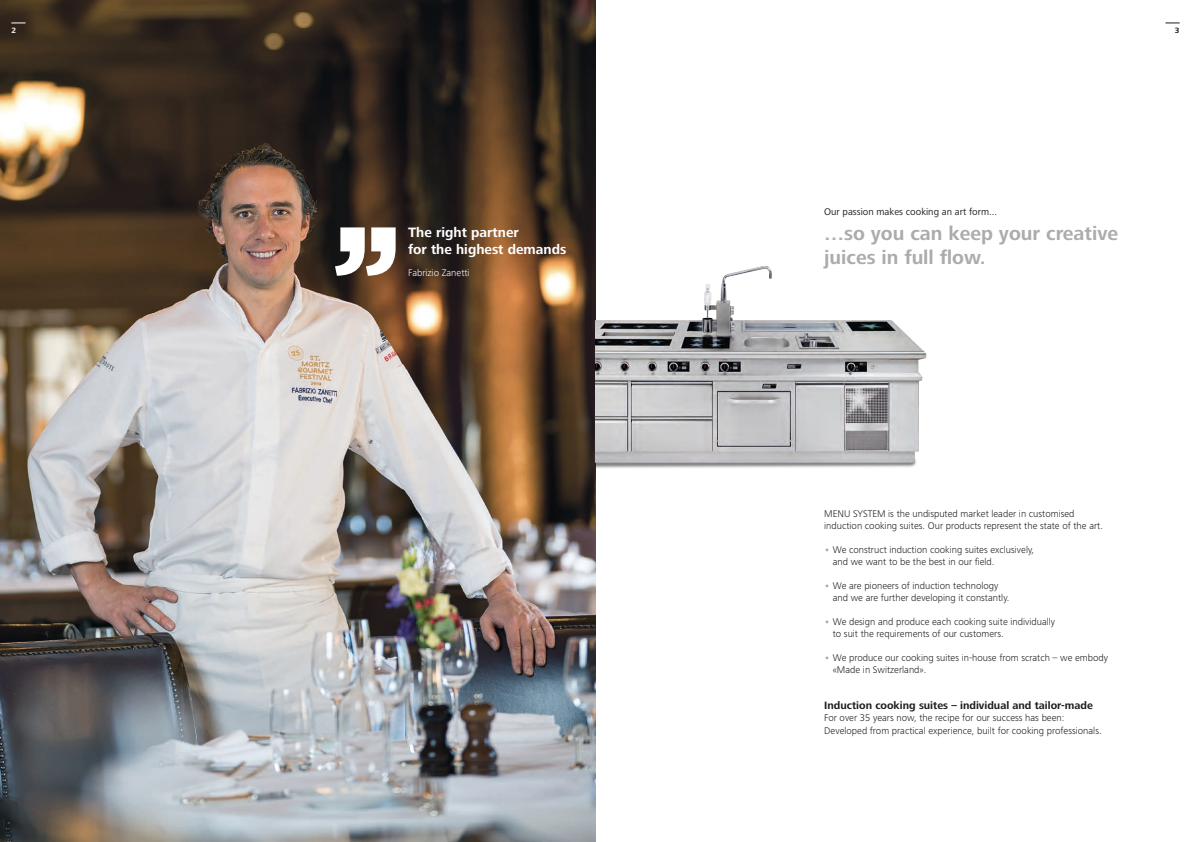
<style>
.page{position:relative;width:1191px;height:842px;background:#fff}
.page>*{position:absolute;margin:0;border:0;box-sizing:border-box;transform-origin:0 0}
.t1{font:700 150px "Gotham";color:#fff}
.t2{font:700 20px/24.1px "Frutiger Next LT";color:#adacac}
.t3{font:700 14px/17px "Frutiger Next LT";color:#fff}
.t4{font:700 11px "Frutiger Next LT";color:#1d1d1b}
.t5{font:300 10px/12.1px "Frutiger Next LT";color:#1d1d1b}
.t6{font:10px "Frutiger Next LT";color:#1d1d1b}
.t7{font:300 10px "Frutiger Next LT";color:#fff}
.t8{font:700 8px "Frutiger Next LT";color:#fff}
.t9{font:700 8px "Frutiger Next LT";color:#1d1d1b}
.s1{font-weight:700;color:#adacac}
</style>
<div class="page">
<img style="left:0;top:0;width:595px;height:842px">
<img style="left:595px;top:238px;width:332px;height:240px">
<svg style="left:1165px;top:23px;width:14px;height:1px"></svg>
<svg style="left:11px;top:23px;width:15px;height:1px"></svg>
<p class="t8" style="left:11px;top:26px;width:6px">2</p>
<p class="t9" style="left:1175px;top:26px;width:6px">3</p>
<h1 class="t1" style="left:330px;top:180px;width:75px">’’</h1>
<h3 class="t3" style="left:408px;top:224px;width:160px">The right partner<br>for the highest demands</h3>
<p class="t7" style="left:408px;top:267px;width:63px">Fabrizio Zanetti</p>
<p class="t6" style="left:824px;top:207px;width:174px">Our passion makes cooking an art form...</p>
<h2 class="t2" style="left:824px;top:221px;width:295px">…so you can keep your creative juices in full flow.</h2>
<p class="t5" style="left:824px;top:507px;width:280px">MENU SYSTEM is the undisputed market leader in customised induction cooking suites. Our products represent the state of the art.</p>
<p class="t5" style="left:832px;top:543px;width:203px;text-indent:-8px"><span class="s1">•</span> We construct induction cooking suites exclusively, and we want to be the best in our field.</p>
<p class="t5" style="left:832px;top:580px;width:178px;text-indent:-8px"><span class="s1">•</span> We are pioneers of induction technology and we are further developing it constantly.</p>
<p class="t5" style="left:832px;top:616px;width:224px;text-indent:-8px"><span class="s1">•</span> We design and produce each cooking suite individually to suit the requirements of our customers.</p>
<p class="t5" style="left:832px;top:652px;width:277px;text-indent:-8px"><span class="s1">•</span> We produce our cooking suites in-house from scratch – we embody «Made in Switzerland».</p>
<p class="t4" style="left:824px;top:699px;width:270px">Induction cooking suites – individual and tailor-made</p>
<p class="t5" style="left:824px;top:712px;width:279px">For over 35 years now, the recipe for our success has been:<br>Developed from practical experience, built for cooking professionals.</p>
</div>
